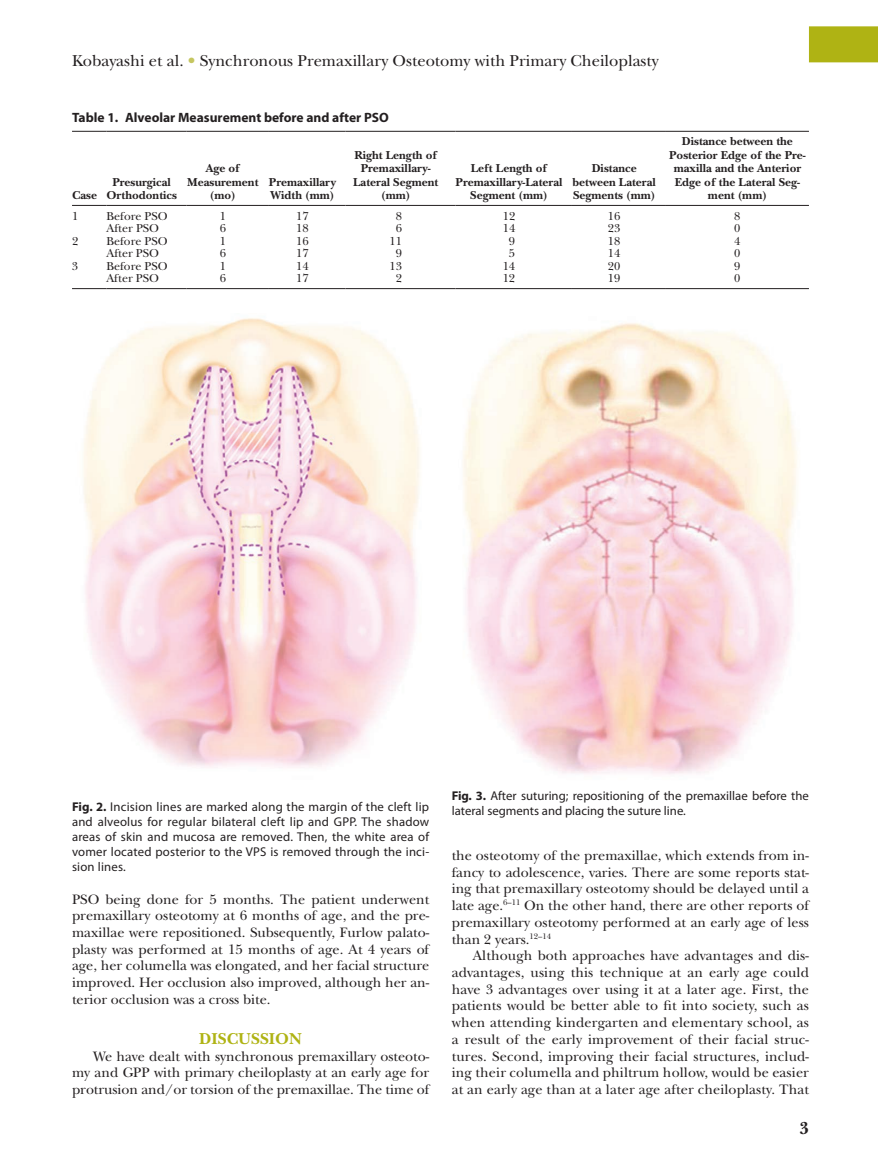
<style>
.page{position:relative;width:878px;height:1175px;background:#fff}
.page>*{position:absolute;margin:0;border:0;box-sizing:border-box;transform-origin:0 0}
.t1{font:700 18px "New Baskerville";color:#231f20}
.t2{font:16.5px "New Baskerville";color:#231f20}
.t3{font:700 16.5px "New Baskerville";color:#afb314}
.t4{font:14.25px/16.6px "New Baskerville";color:#231f20;text-align:justify}
.t5{font:700 13.5px "Myriad Pro";color:#231f20}
.t6{font:12.75px/15px "Myriad Pro";letter-spacing:.005em;color:#231f20;text-align:justify}
.t7{font:700 12px/13.5px "New Baskerville";color:#231f20;text-align:center}
.t8{font:12px "New Baskerville";color:#231f20}
.s1{color:#c5c660}
.s2{font-weight:700}
</style>
<div class="page">
<div style="left:808px;top:26px;width:70px;height:36px;background:#afb314"></div>
<hr style="left:72px;top:131px;width:34px;height:1px;background:#231f20">
<hr style="left:106px;top:131px;width:80px;height:1px;background:#231f20">
<hr style="left:186px;top:131px;width:83px;height:1px;background:#231f20">
<hr style="left:269px;top:131px;width:76px;height:1px;background:#231f20">
<hr style="left:345px;top:131px;width:110px;height:1px;background:#231f20">
<hr style="left:455px;top:131px;width:117px;height:1px;background:#231f20">
<hr style="left:572px;top:131px;width:94px;height:1px;background:#231f20">
<hr style="left:666px;top:131px;width:142px;height:1px;background:#231f20">
<hr style="left:72px;top:205px;width:34px;height:1px;background:#231f20">
<hr style="left:106px;top:205px;width:80px;height:1px;background:#231f20">
<hr style="left:186px;top:205px;width:83px;height:1px;background:#231f20">
<hr style="left:269px;top:205px;width:76px;height:1px;background:#231f20">
<hr style="left:345px;top:205px;width:110px;height:1px;background:#231f20">
<hr style="left:455px;top:205px;width:117px;height:1px;background:#231f20">
<hr style="left:572px;top:205px;width:94px;height:1px;background:#231f20">
<hr style="left:666px;top:205px;width:142px;height:1px;background:#231f20">
<hr style="left:106px;top:288px;width:80px;height:1px;background:#231f20">
<hr style="left:186px;top:288px;width:83px;height:1px;background:#231f20">
<hr style="left:269px;top:288px;width:76px;height:1px;background:#231f20">
<hr style="left:345px;top:288px;width:110px;height:1px;background:#231f20">
<hr style="left:455px;top:288px;width:117px;height:1px;background:#231f20">
<hr style="left:572px;top:288px;width:94px;height:1px;background:#231f20">
<hr style="left:666px;top:288px;width:142px;height:1px;background:#231f20">
<hr style="left:72px;top:288px;width:34px;height:1px;background:#231f20">
<img style="left:83px;top:318px;width:337px;height:449px">
<img style="left:463px;top:323px;width:334px;height:451px">
<p class="t2" style="left:72px;top:51px;width:588px">Kobayashi et al. <span class="s1">•</span> Synchronous Premaxillary Osteotomy with Primary Cheiloplasty</p>
<p class="t5" style="left:72px;top:109px;width:318px">Table 1. Alveolar Measurement before and after PSO</p>
<p class="t7" style="left:72px;top:189px;width:26px">Case</p>
<p class="t7" style="left:106px;top:175px;width:72px">Presurgical<br>Orthodontics</p>
<p class="t7" style="left:187px;top:162px;width:73px">Age of<br>Measurement (mo)</p>
<p class="t7" style="left:269px;top:175px;width:69px;text-align:left">Premaxillary<br>Width (mm)</p>
<p class="t7" style="left:353px;top:148px;width:87px">Right Length of<br>Premaxillary-<br>Lateral Segment (mm)</p>
<p class="t7" style="left:455px;top:162px;width:108px">Left Length of<br>Premaxillary-Lateral<br>Segment (mm)</p>
<p class="t7" style="left:572px;top:162px;width:85px">Distance between Lateral<br>Segments (mm)</p>
<p class="t7" style="left:669px;top:135px;width:138px">Distance between the<br>Posterior Edge of the Pre&shy;maxilla and the Anterior<br>Edge of the Lateral Seg&shy;ment (mm)</p>
<p class="t8" style="left:72px;top:209px;width:8px">1</p>
<p class="t8" style="left:106px;top:209px;width:63px">Before PSO</p>
<p class="t8" style="left:220px;top:209px;width:8px">1</p>
<p class="t8" style="left:296px;top:209px;width:14px">17</p>
<p class="t8" style="left:396px;top:209px;width:8px">8</p>
<p class="t8" style="left:502px;top:209px;width:14px">12</p>
<p class="t8" style="left:608px;top:209px;width:14px">16</p>
<p class="t8" style="left:734px;top:209px;width:8px">8</p>
<p class="t8" style="left:106px;top:221px;width:54px">After PSO</p>
<p class="t8" style="left:220px;top:221px;width:8px">6</p>
<p class="t8" style="left:296px;top:221px;width:14px">18</p>
<p class="t8" style="left:396px;top:221px;width:8px">6</p>
<p class="t8" style="left:502px;top:221px;width:14px">14</p>
<p class="t8" style="left:608px;top:221px;width:14px">23</p>
<p class="t8" style="left:734px;top:221px;width:8px">0</p>
<p class="t8" style="left:72px;top:234px;width:8px">2</p>
<p class="t8" style="left:106px;top:234px;width:63px">Before PSO</p>
<p class="t8" style="left:220px;top:234px;width:8px">1</p>
<p class="t8" style="left:296px;top:234px;width:14px">16</p>
<p class="t8" style="left:389px;top:234px;width:14px">11</p>
<p class="t8" style="left:509px;top:234px;width:8px">9</p>
<p class="t8" style="left:608px;top:234px;width:14px">18</p>
<p class="t8" style="left:734px;top:234px;width:8px">4</p>
<p class="t8" style="left:106px;top:246px;width:54px">After PSO</p>
<p class="t8" style="left:220px;top:246px;width:8px">6</p>
<p class="t8" style="left:296px;top:246px;width:14px">17</p>
<p class="t8" style="left:396px;top:246px;width:8px">9</p>
<p class="t8" style="left:509px;top:246px;width:8px">5</p>
<p class="t8" style="left:608px;top:246px;width:14px">14</p>
<p class="t8" style="left:734px;top:246px;width:8px">0</p>
<p class="t8" style="left:72px;top:259px;width:8px">3</p>
<p class="t8" style="left:106px;top:259px;width:63px">Before PSO</p>
<p class="t8" style="left:220px;top:259px;width:8px">1</p>
<p class="t8" style="left:296px;top:259px;width:14px">14</p>
<p class="t8" style="left:389px;top:259px;width:14px">13</p>
<p class="t8" style="left:502px;top:259px;width:14px">14</p>
<p class="t8" style="left:608px;top:259px;width:14px">20</p>
<p class="t8" style="left:734px;top:259px;width:8px">9</p>
<p class="t8" style="left:106px;top:271px;width:54px">After PSO</p>
<p class="t8" style="left:220px;top:271px;width:8px">6</p>
<p class="t8" style="left:296px;top:271px;width:14px">17</p>
<p class="t8" style="left:395px;top:271px;width:8px">2</p>
<p class="t8" style="left:502px;top:271px;width:14px">12</p>
<p class="t8" style="left:608px;top:271px;width:14px">19</p>
<p class="t8" style="left:734px;top:271px;width:8px">0</p>
<p class="t6" style="left:72px;top:799px;width:359px"><span class="s2">Fig. 2.</span> I ncision lines are marked along the margin of the cleft lip and alveolus for regular bilateral cleft lip and GPP. The shadow areas of skin and mucosa are removed. Then, the white area of vomer located posterior to the VPS is removed through the inci&shy;sion lines.</p>
<p class="t6" style="left:452px;top:788px;width:358px"><span class="s2">Fig. 3.</span> After suturing; repositioning of the premaxillae before the lateral segments and placing the suture line.</p>
<p class="t4" style="left:452px;top:847px;width:359px">the osteotomy of the premaxillae, which extends from in&shy;fancy to adolescence, varies. There are some reports stat&shy;ing that premaxillary osteotomy should be delayed until a late age.<sup>6–11</sup> On the other hand, there are other reports of premaxillary osteotomy performed at an early age of less than 2 years.<sup>12–14</sup></p>
<p class="t4" style="left:451px;top:947px;width:359px;text-indent:21px">Although both approaches have advantages and dis&shy;advantages, using this technique at an early age could have 3 advantages over using it at a later age. First, the patients would be better able to fit into society, such as when attending kindergarten and elementary school, as a result of the early improvement of their facial struc&shy;tures. Second, improving their facial structures, includ&shy;ing their columella and philtrum hollow, would be easier at an early age than at a later age after cheiloplasty. That</p>
<p class="t4" style="left:72px;top:891px;width:359px">PSO being done for 5 months. The patient underwent premaxillary osteotomy at 6 months of age, and the pre&shy;maxillae were repositioned. Subsequently, Furlow palato&shy;plasty was performed at 15 months of age. At 4 years of age, her columella was elongated, and her facial structure improved. Her occlusion also improved, although her an&shy;terior occlusion was a cross bite.</p>
<p class="t3" style="left:199px;top:1029px;width:104px">DISCUSSION</p>
<p class="t4" style="left:72px;top:1047px;width:359px;text-indent:21px">We have dealt with synchronous premaxillary osteoto&shy;my and GPP with primary cheiloplasty at an early age for protrusion and/or torsion of the premaxillae. The time of</p>
<p class="t1" style="left:799px;top:1118px;width:11px">3</p>
</div>
